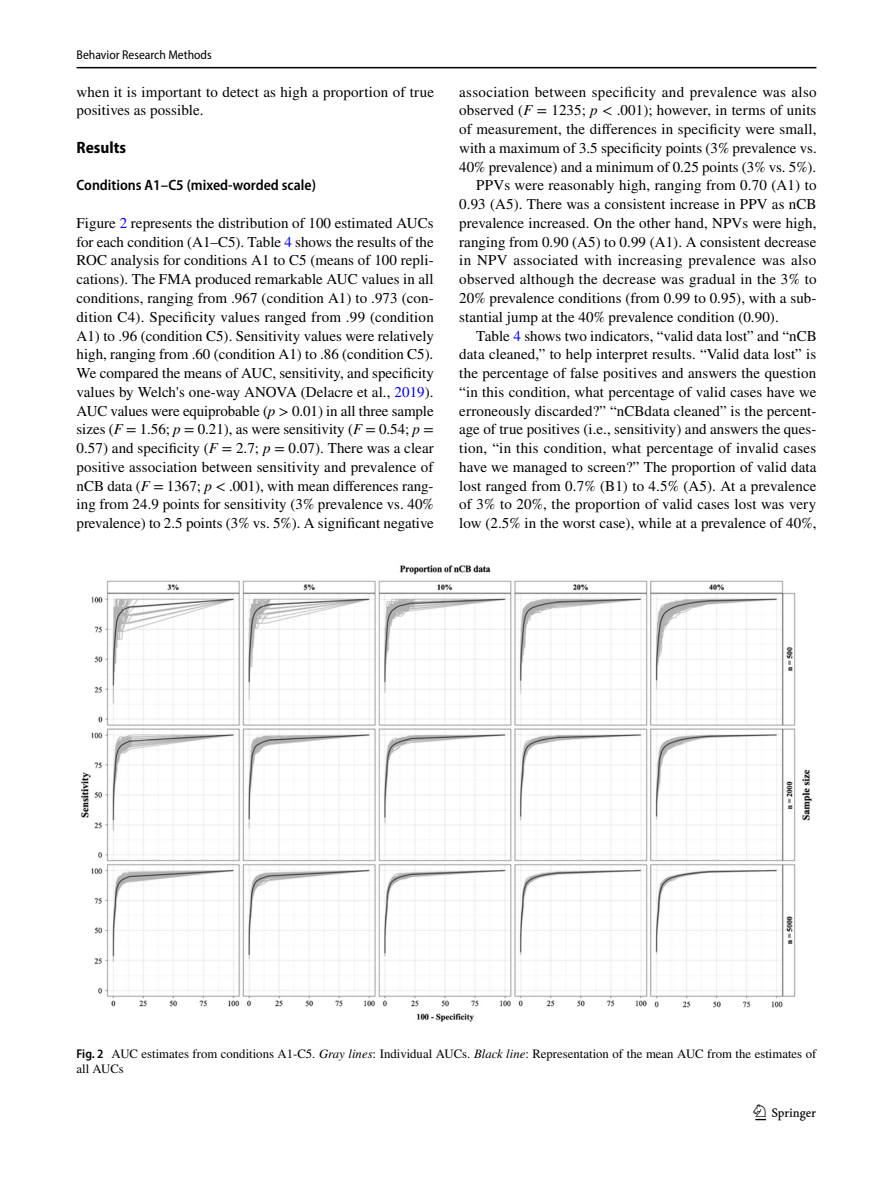
<style>
.page{position:relative;width:893px;height:1187px;background:#fff}
.page>*{position:absolute;margin:0;border:0;box-sizing:border-box;transform-origin:0 0}
.t1{font:22.5px "Springnew Regular 3";color:#000}
.t2{font:700 semi-condensed 16.5px "Myriad Pro";color:#000}
.t3{font:15px/18.8px "STIX";letter-spacing:.005em;color:#000}
.t4{font:15px "STIX";letter-spacing:.025em;color:#000}
.t5{font:600 semi-condensed 15px "Myriad Pro";color:#000}
.t6{font:12.75px/15px "STIX";color:#000}
.t7{font:semi-condensed 12.75px "Myriad Pro";color:#000}
.s1{color:#00f}
.s2{font-style:italic}
.s3{font-family:"Myriad Pro";font-weight:600;font-stretch:semi-condensed}
</style>
<div class="page">
<hr style="left:77px;top:67px;width:739px;height:1px;background:#000">
<img style="left:81px;top:565px;width:731px;height:457px">
<p class="t7" style="left:77px;top:48px;width:137px">Behavior Research Methods</p>
<p class="t3" style="left:77px;top:83px;width:359px">when it is important to detect as high a proportion of true positives as possible.</p>
<p class="t2" style="left:77px;top:138px;width:51px">Results</p>
<p class="t5" style="left:77px;top:177px;width:241px">Conditions A1–C5 (mixed‑worded scale)</p>
<p class="t3" style="left:77px;top:214px;width:359px;text-align:justify">Figure <span class="s1">2</span> represents the distribution of 100 estimated AUCs for each condition (A1–C5). Table <span class="s1">4</span> shows the results of the ROC analysis for conditions A1 to C5 (means of 100 repli&shy;cations). The FMA produced remarkable AUC values in all conditions, ranging from .967 (condition A1) to .973 (con&shy;dition C4). Specificity values ranged from .99 (condition A1) to .96 (condition C5). Sensitivity values were relatively high, ranging from .60 (condition A1) to .86 (condition C5).<br>We compared the means of AUC, sensitivity, and specificity values by Welch's one-way ANOVA (Delacre et al., <span class="s1">2019</span>).<br>AUC values were equiprobable (<span class="s2">p</span> &gt; 0.01) in all three sample sizes (<span class="s2">F</span> = 1.56; <span class="s2">p</span> = 0.21), as were sensitivity (<span class="s2">F</span> = 0.54; <span class="s2">p</span> = 0.57) and specificity (<span class="s2">F</span> = 2.7; <span class="s2">p</span> = 0.07). There was a clear positive association between sensitivity and prevalence of nCB data (<span class="s2">F</span> = 1367; <span class="s2">p</span> &lt; .001), with mean differences rang&shy;ing from 24.9 points for sensitivity (3% prevalence vs. 40% prevalence) to 2.5 points (3% vs. 5%). A significant negative</p>
<p class="t3" style="left:459px;top:83px;width:359px">association between specificity and prevalence was also</p>
<p class="t3" style="left:459px;top:102px;width:359px">observed (<span class="s2">F</span> = 1235; <span class="s2">p</span> &lt; .001); however, in terms of units</p>
<p class="t3" style="left:459px;top:121px;width:359px">of measurement, the differences in specificity were small,</p>
<p class="t3" style="left:459px;top:139px;width:359px">with a maximum of 3.5 specificity points (3% prevalence vs.</p>
<p class="t3" style="left:459px;top:158px;width:358px">40% prevalence) and a minimum of 0.25 points (3% vs. 5%).</p>
<p class="t3" style="left:476px;top:177px;width:342px">PPVs were reasonably high, ranging from 0.70 (A1) to</p>
<p class="t3" style="left:459px;top:196px;width:359px">0.93 (A5). There was a consistent increase in PPV as nCB</p>
<p class="t3" style="left:459px;top:214px;width:359px">prevalence increased. On the other hand, NPVs were high,</p>
<p class="t3" style="left:459px;top:233px;width:359px">ranging from 0.90 (A5) to 0.99 (A1). A consistent decrease</p>
<p class="t4" style="left:459px;top:250px;width:358px">in NPV associated with increasing prevalence was also</p>
<p class="t3" style="left:459px;top:271px;width:359px">observed although the decrease was gradual in the 3% to</p>
<p class="t3" style="left:459px;top:289px;width:359px">20% prevalence conditions (from 0.99 to 0.95), with a sub-</p>
<p class="t3" style="left:459px;top:308px;width:321px">stantial jump at the 40% prevalence condition (0.90).</p>
<p class="t3" style="left:476px;top:327px;width:342px">Table <span class="s1">4</span> shows two indicators, “valid data lost” and “nCB</p>
<p class="t3" style="left:459px;top:346px;width:359px">data cleaned,” to help interpret results. “Valid data lost” is</p>
<p class="t3" style="left:459px;top:364px;width:358px">the percentage of false positives and answers the question</p>
<p class="t3" style="left:459px;top:383px;width:359px">“in this condition, what percentage of valid cases have we</p>
<p class="t3" style="left:459px;top:402px;width:359px">erroneously discarded?” “nCBdata cleaned” is the percent-</p>
<p class="t3" style="left:459px;top:421px;width:359px">age of true positives (i.e., sensitivity) and answers the ques-</p>
<p class="t3" style="left:459px;top:439px;width:359px">tion, “in this condition, what percentage of invalid cases</p>
<p class="t3" style="left:459px;top:458px;width:359px">have we managed to screen?” The proportion of valid data</p>
<p class="t3" style="left:459px;top:477px;width:359px">lost ranged from 0.7% (B1) to 4.5% (A5). At a prevalence</p>
<p class="t3" style="left:459px;top:496px;width:358px">of 3% to 20%, the proportion of valid cases lost was very</p>
<p class="t3" style="left:459px;top:514px;width:359px">low (2.5% in the worst case), while at a prevalence of 40%,</p>
<p class="t6" style="left:77px;top:1046px;width:741px"><span class="s3">Fig. 2</span> AUC estimates from conditions A1-C5. <span class="s2">Gray lines</span>: Individual AUCs. <span class="s2">Black line</span>: Representation of the mean AUC from the estimates of all AUCs</p>
<h1 class="t1" style="left:755px;top:1104px;width:62px">1 3</h1>
</div>
